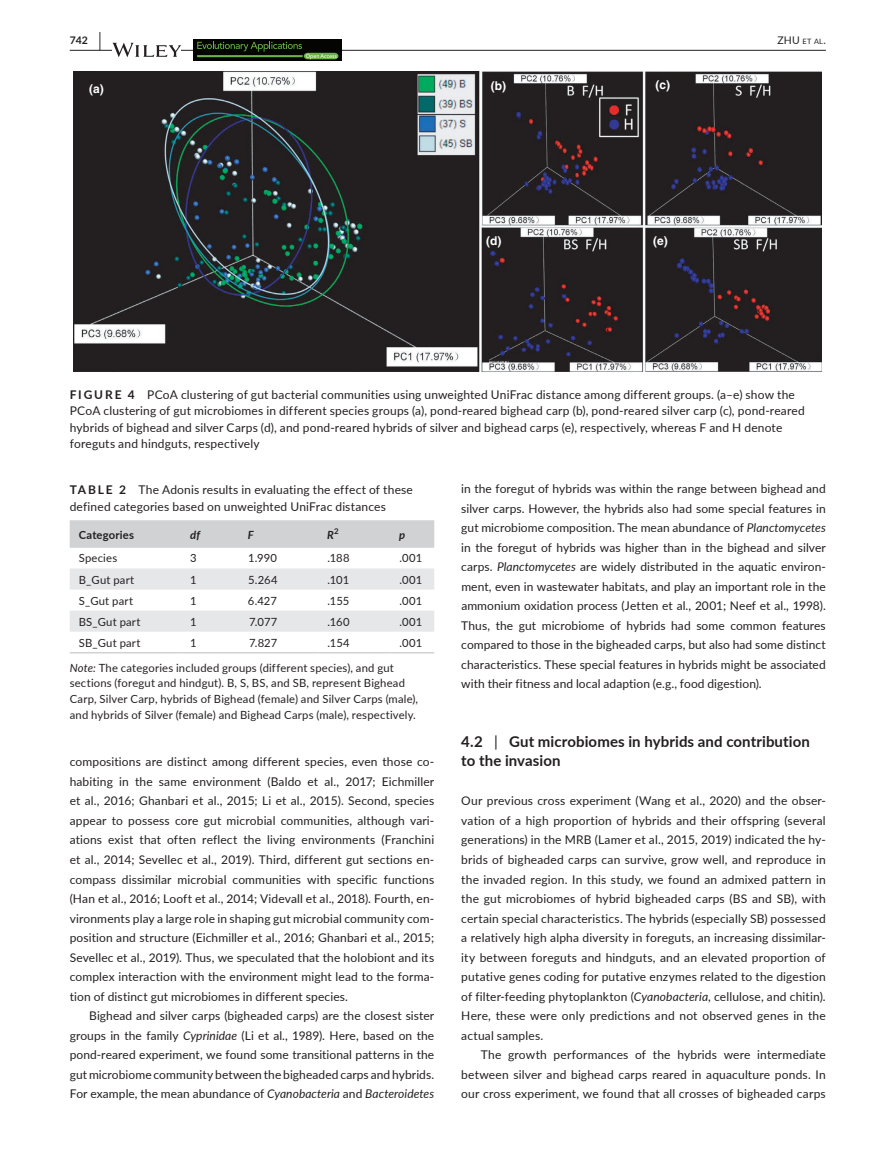
<style>
.page{position:relative;width:893px;height:1174px;background:#fff}
.page>*{position:absolute;margin:0;border:0;box-sizing:border-box;transform-origin:0 0}
.t1{font:700 15px/19.5px "Lato";letter-spacing:.005em;color:#231f20}
.t2{font:12px/19.5px "Lato";letter-spacing:.015em;color:#231f20;text-align:justify}
.t3{font:700 12px "Helvetica";color:#fff}
.t4{font:11.25px/15.8px "Lato";letter-spacing:.015em;color:#231f20}
.t5{font:700 11.25px "Lato";letter-spacing:.015em;color:#231f20}
.t6{font:italic 700 11.25px "Lato";color:#231f20}
.t7{font:10.5px "Lato";color:#231f20}
.t8{font:700 10.5px "Lato";color:#231f20}
.t9{font:700 7.8px "Lato";color:#231f20}
.s1{font-size:19.5px}
.s2{font-size:7.35px}
.s3{font-weight:700}
.s4{font-style:italic}
.s5{font-weight:400}
</style>
<div class="page">
<hr style="left:70px;top:50px;width:756px;height:1px;background:#231f20">
<svg style="left:112px;top:43px;width:69px;height:14px"></svg>
<div style="left:193px;top:40px;width:149px;height:21px;background:#040503"></div>
<svg style="left:197px;top:41px;width:141px;height:18px"></svg>
<img style="left:74px;top:72px;width:748px;height:300px">
<svg style="left:70px;top:520px;width:364px;height:28px;background:#d1d2d4"></svg>
<svg style="left:70px;top:568px;width:364px;height:63px"></svg>
<hr style="left:70px;top:652px;width:111px;height:1px;background:#d1d2d4">
<hr style="left:181px;top:652px;width:58px;height:1px;background:#d1d2d4">
<hr style="left:239px;top:652px;width:79px;height:1px;background:#d1d2d4">
<hr style="left:318px;top:652px;width:72px;height:1px;background:#d1d2d4">
<hr style="left:390px;top:652px;width:44px;height:1px;background:#d1d2d4">
<p class="t8" style="left:70px;top:33px;width:33px">742 <span class="s1">|</span></p>
<p class="t7" style="left:777px;top:33px;width:50px">ZHU <span class="s2">et al</span>.</p>
<p class="t3" style="left:89px;top:81px;width:16px">(a)</p>
<p class="t3" style="left:491px;top:78px;width:17px">(b)</p>
<p class="t3" style="left:655px;top:77px;width:16px">(c)</p>
<p class="t3" style="left:486px;top:233px;width:17px">(d)</p>
<p class="t3" style="left:653px;top:233px;width:16px">(e)</p>
<p class="t2" style="left:70px;top:385px;width:737px;line-height:16.5px;text-align:left"><span class="s3">FIGURE 4</span> PCoA clustering of gut bacterial communities using unweighted UniFrac distance among different groups. (a–e) show the PCoA clustering of gut microbiomes in different species groups (a), pond-reared bighead carp (b), pond-reared silver carp (c), pond-reared hybrids of bighead and silver Carps (d), and pond-reared hybrids of silver and bighead carps (e), respectively, whereas F and H denote foreguts and hindguts, respectively</p>
<p class="t2" style="left:70px;top:481px;width:345px;line-height:16.5px"><span class="s3">TABLE 2</span> The Adonis results in evaluating the effect of these defined categories based on unweighted UniFrac distances</p>
<p class="t5" style="left:79px;top:526px;width:57px">Categories</p>
<p class="t6" style="left:190px;top:526px;width:11px">df</p>
<p class="t6" style="left:248px;top:526px;width:7px">F</p>
<p class="t6" style="left:327px;top:526px;width:8px">R</p>
<p class="t9" style="left:334px;top:525px;width:6px">2</p>
<p class="t6" style="left:399px;top:526px;width:8px">p</p>
<p class="t4" style="left:79px;top:550px;width:40px">Species</p>
<p class="t4" style="left:190px;top:550px;width:8px">3</p>
<p class="t4" style="left:248px;top:550px;width:31px">1.990</p>
<p class="t4" style="left:327px;top:550px;width:24px">.188</p>
<p class="t4" style="left:399px;top:550px;width:25px">.001</p>
<p class="t4" style="left:79px;top:571px;width:57px">B_Gut part</p>
<p class="t4" style="left:190px;top:571px;width:8px">1</p>
<p class="t4" style="left:248px;top:571px;width:31px">5.264</p>
<p class="t4" style="left:327px;top:571px;width:23px">.101</p>
<p class="t4" style="left:399px;top:571px;width:25px">.001</p>
<p class="t4" style="left:79px;top:592px;width:56px">S_Gut part</p>
<p class="t4" style="left:190px;top:592px;width:8px">1</p>
<p class="t4" style="left:248px;top:592px;width:30px">6.427</p>
<p class="t4" style="left:327px;top:592px;width:23px">.155</p>
<p class="t4" style="left:399px;top:592px;width:25px">.001</p>
<p class="t4" style="left:79px;top:613px;width:63px">BS_Gut part</p>
<p class="t4" style="left:190px;top:613px;width:8px">1</p>
<p class="t4" style="left:249px;top:613px;width:30px">7.077</p>
<p class="t4" style="left:327px;top:613px;width:24px">.160</p>
<p class="t4" style="left:399px;top:613px;width:25px">.001</p>
<p class="t4" style="left:79px;top:634px;width:63px">SB_Gut part</p>
<p class="t4" style="left:190px;top:634px;width:8px">1</p>
<p class="t4" style="left:249px;top:634px;width:30px">7.827</p>
<p class="t4" style="left:327px;top:634px;width:24px">.154</p>
<p class="t4" style="left:399px;top:634px;width:25px">.001</p>
<p class="t4" style="left:70px;top:659px;width:350px"><span class="s4">Note:</span> The categories included groups (different species), and gut sections (foregut and hindgut). B, S, BS, and SB, represent Bighead Carp, Silver Carp, hybrids of Bighead (female) and Silver Carps (male), and hybrids of Silver (female) and Bighead Carps (male), respectively.</p>
<p class="t2" style="left:70px;top:752px;width:366px">compositions are distinct among different species, even those co&shy;habiting in the same environment (Baldo et al., 2017; Eichmiller et al., 2016; Ghanbari et al., 2015; Li et al., 2015). Second, species appear to possess core gut microbial communities, although vari&shy;ations exist that often reflect the living environments (Franchini et al., 2014; Sevellec et al., 2019). Third, different gut sections en&shy;compass dissimilar microbial communities with specific functions (Han et al., 2016; Looft et al., 2014; Videvall et al., 2018). Fourth, en&shy;vironments play a large role in shaping gut microbial community com&shy;position and structure (Eichmiller et al., 2016; Ghanbari et al., 2015; Sevellec et al., 2019). Thus, we speculated that the holobiont and its complex interaction with the environment might lead to the forma&shy;tion of distinct gut microbiomes in different species.</p>
<p class="t2" style="left:70px;top:1005px;width:366px;text-indent:20px">Bighead and silver carps (bigheaded carps) are the closest sister groups in the family <span class="s4">Cyprinidae</span> (Li et al., 1989). Here, based on the pond-reared experiment, we found some transitional patterns in the gut microbiome community between the bigheaded carps and hybrids.<br>For example, the mean abundance of <span class="s4">Cyanobacteria</span> and <span class="s4">Bacteroidetes</span></p>
<p class="t2" style="left:461px;top:479px;width:366px">in the foregut of hybrids was within the range between bighead and silver carps. However, the hybrids also had some special features in gut microbiome composition. The mean abundance of <span class="s4">Planctomycetes </span>in the foregut of hybrids was higher than in the bighead and silver carps. <span class="s4">Planctomycetes</span> are widely distributed in the aquatic environ&shy;ment, even in wastewater habitats, and play an important role in the ammonium oxidation process (Jetten et al., 2001; Neef et al., 1998).<br>Thus, the gut microbiome of hybrids had some common features compared to those in the bigheaded carps, but also had some distinct characteristics. These special features in hybrids might be associated with their fitness and local adaption (e.g., food digestion).</p>
<p class="t1" style="left:461px;top:731px;width:350px">4.2 <span class="s5">|</span> Gut microbiomes in hybrids and contribution to the invasion</p>
<p class="t2" style="left:461px;top:791px;width:366px">Our previous cross experiment (Wang et al., 2020) and the obser&shy;vation of a high proportion of hybrids and their offspring (several generations) in the MRB (Lamer et al., 2015, 2019) indicated the hy&shy;brids of bigheaded carps can survive, grow well, and reproduce in the invaded region. In this study, we found an admixed pattern in the gut microbiomes of hybrid bigheaded carps (BS and SB), with certain special characteristics. The hybrids (especially SB) possessed a relatively high alpha diversity in foreguts, an increasing dissimilar&shy;ity between foreguts and hindguts, and an elevated proportion of putative genes coding for putative enzymes related to the digestion of filter-feeding phytoplankton (<span class="s4">Cyanobacteria</span>, cellulose, and chitin).<br>Here, these were only predictions and not observed genes in the actual samples.</p>
<p class="t2" style="left:461px;top:1044px;width:366px;text-indent:20px">The growth performances of the hybrids were intermediate between silver and bighead carps reared in aquaculture ponds. In our cross experiment, we found that all crosses of bigheaded carps</p>
</div>
